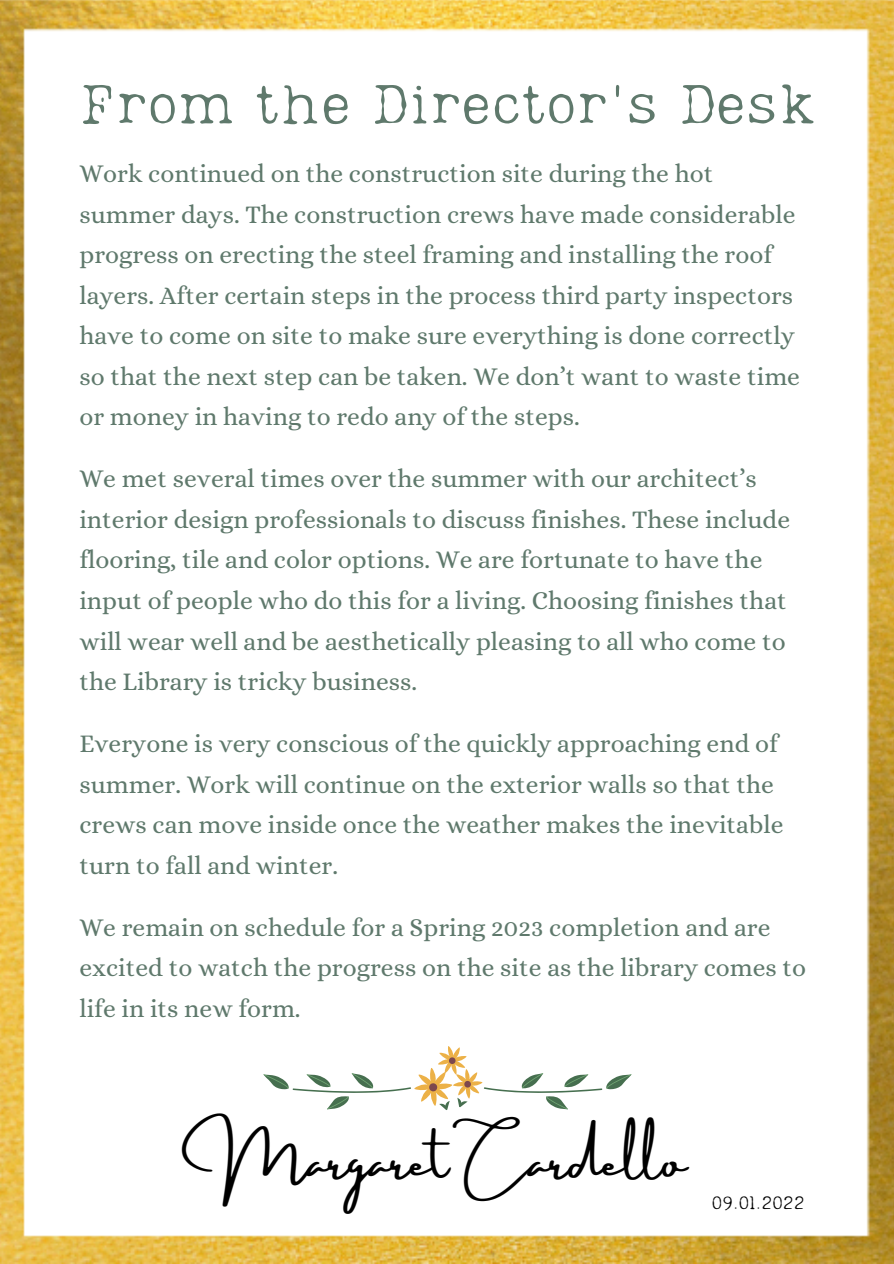
<style>
.page{position:relative;width:894px;height:1264px;background:#fff}
.page>*{position:absolute;margin:0;border:0;box-sizing:border-box;transform-origin:0 0}
.t1{font:56.1px "Lumios TW Old";color:#5f796c}
.t2{font:47.25px "Amsterdam Three";color:#000}
.t3{font:25.5px/40.5px "Alice";color:#5f796c}
.t4{font:18.3px "Lumios TW Old";color:#000}
</style>
<div class="page">
<img style="left:0;top:0;width:893px;height:1263px">
<svg style="left:263px;top:1045px;width:368px;height:65px"></svg>
<h1 class="t1" style="left:79px;top:66px;width:738px">From the Director's Desk</h1>
<p class="t3" style="left:79px;top:153px;width:722px">Work continued on the construction site during the hot summer days. The construction crews have made considerable progress on erecting the steel framing and installing the roof layers. After certain steps in the process third party inspectors have to come on site to make sure everything is done correctly so that the next step can be taken. We don’t want to waste time or money in having to redo any of the steps.</p>
<p class="t3" style="left:79px;top:458px;width:712px">We met several times over the summer with our architect’s interior design professionals to discuss finishes. These include flooring, tile and color options. We are fortunate to have the input of people who do this for a living. Choosing finishes that will wear well and be aesthetically pleasing to all who come to the Library is tricky business.</p>
<p class="t3" style="left:79px;top:723px;width:705px">Everyone is very conscious of the quickly approaching end of summer. Work will continue on the exterior walls so that the crews can move inside once the weather makes the inevitable turn to fall and winter.</p>
<p class="t3" style="left:79px;top:906px;width:728px">We remain on schedule for a Spring 2023 completion and are excited to watch the progress on the site as the library comes to life in its new form.</p>
<h2 class="t2" style="left:207px;top:1135px;width:481px">Margaret Cardello</h2>
<p class="t4" style="left:711px;top:1189px;width:95px">09.01.2022</p>
</div>
